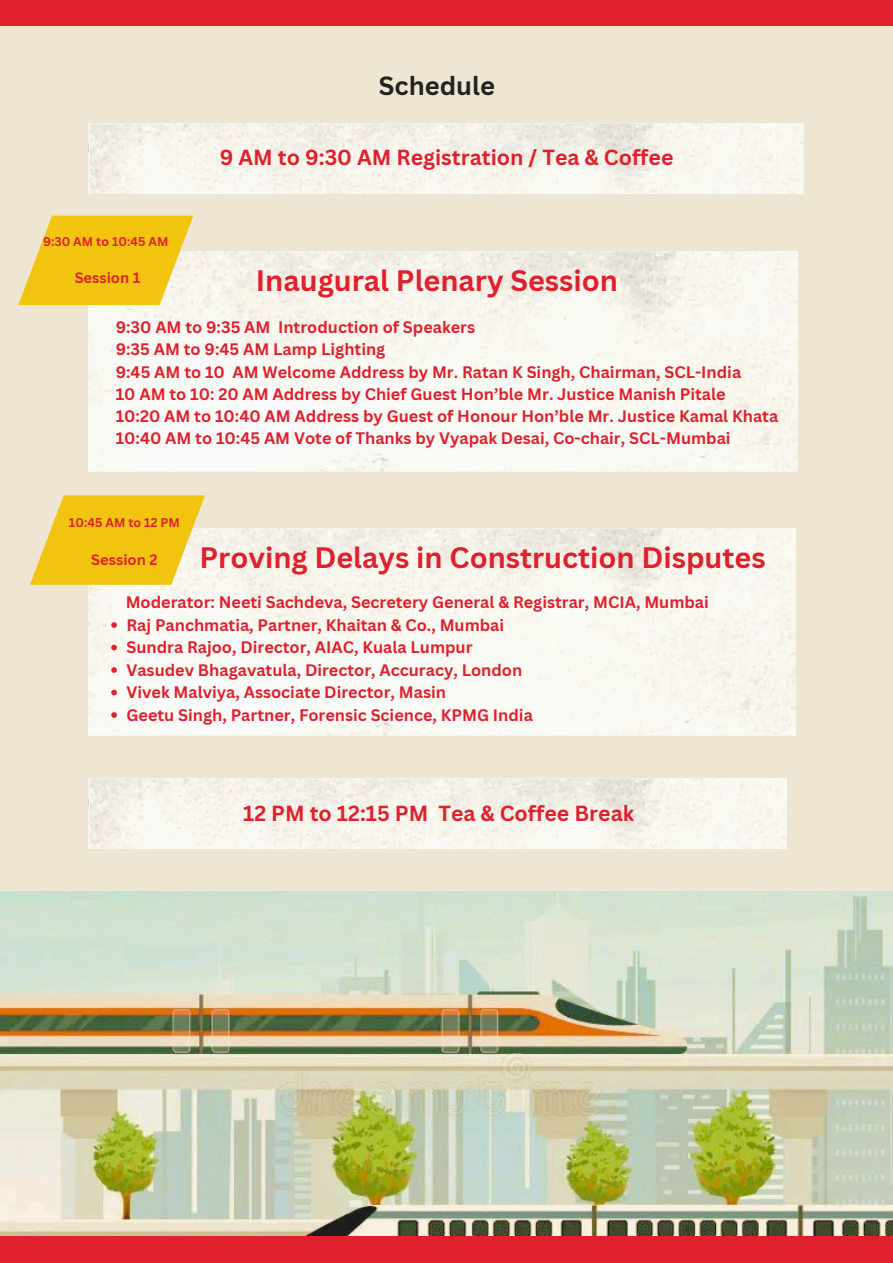
<style>
.page{position:relative;width:893px;height:1263px;background:#eee6d3}
.page>*{position:absolute;margin:0;border:0;box-sizing:border-box;transform-origin:0 0}
.t1{font:700 28.72px "Canva Sans";color:#e0202c}
.t2{font:700 25.58px "Canva Sans";color:#222}
.t3{font:700 21.23px "Canva Sans";color:#e0202c}
.t4{font:700 16.2px/22.2px "Canva Sans";color:#e0202c}
.t5{font:700 14.62px "Canva Sans";color:#e0202c}
.t6{font:700 12.38px "Canva Sans";color:#e0202c}
</style>
<div class="page">
<div style="left:0;top:0;width:893px;height:26px;background:#e0202c"></div>
<div style="left:0;top:1235px;width:893px;height:28px;background:#e0202c"></div>
<img style="left:0;top:891px;width:893px;height:344px">
<img style="left:89px;top:124px;width:714px;height:69px">
<img style="left:89px;top:252px;width:708px;height:219px">
<svg style="left:18px;top:216px;width:175px;height:89px;background:#f1cb36"></svg>
<img style="left:88px;top:528px;width:707px;height:207px">
<svg style="left:30px;top:495px;width:175px;height:90px;background:#f1cb37"></svg>
<img style="left:88px;top:779px;width:698px;height:69px">
<svg style="left:111px;top:622px;width:6px;height:6px"></svg>
<svg style="left:111px;top:645px;width:6px;height:5px"></svg>
<svg style="left:111px;top:667px;width:6px;height:6px"></svg>
<svg style="left:111px;top:690px;width:6px;height:5px"></svg>
<svg style="left:111px;top:712px;width:6px;height:6px"></svg>
<p class="t2" style="left:379px;top:68px;width:118px">Schedule</p>
<h4 class="t3" style="left:220px;top:142px;width:455px">9 AM to 9:30 AM Registration / Tea &amp; Coffee</h4>
<h1 class="t6" style="left:43px;top:233px;width:127px">9:30 AM to 10:45 AM</h1>
<h4 class="t5" style="left:75px;top:267px;width:67px">Session 1</h4>
<p class="t1" style="left:256px;top:260px;width:364px">Inaugural Plenary Session</p>
<h4 class="t4" style="left:116px;top:316px;width:664px">9:30 AM to 9:35 AM Introduction of Speakers<br>9:35 AM to 9:45 AM Lamp Lighting<br>9:45 AM to 10 AM Welcome Address by Mr. Ratan K Singh, Chairman, SCL-India<br>10 AM to 10: 20 AM Address by Chief Guest Hon’ble Mr. Justice Manish Pitale<br>10:20 AM to 10:40 AM Address by Guest of Honour Hon’ble Mr. Justice Kamal Khata 10:40 AM to 10:45 AM Vote of Thanks by Vyapak Desai, Co-chair, SCL-Mumbai</h4>
<h4 class="t6" style="left:69px;top:514px;width:112px">10:45 AM to 12 PM</h4>
<p class="t5" style="left:91px;top:550px;width:68px">Session 2</p>
<p class="t1" style="left:199px;top:537px;width:567px">Proving Delays in Construction Disputes</p>
<p class="t4" style="left:126px;top:591px;width:585px">Moderator: Neeti Sachdeva, Secretery General &amp; Registrar, MCIA, Mumbai</p>
<p class="t4" style="left:126px;top:613px;width:379px">Raj Panchmatia, Partner, Khaitan &amp; Co., Mumbai</p>
<p class="t4" style="left:126px;top:636px;width:347px">Sundra Rajoo, Director, AIAC, Kuala Lumpur</p>
<p class="t4" style="left:126px;top:658px;width:397px">Vasudev Bhagavatula, Director, Accuracy, London</p>
<p class="t4" style="left:126px;top:681px;width:321px">Vivek Malviya, Associate Director, Masin</p>
<p class="t4" style="left:126px;top:703px;width:408px">Geetu Singh, Partner, Forensic Science, KPMG India</p>
<h1 class="t3" style="left:243px;top:798px;width:392px">12 PM to 12:15 PM Tea &amp; Coffee Break</h1>
</div>
